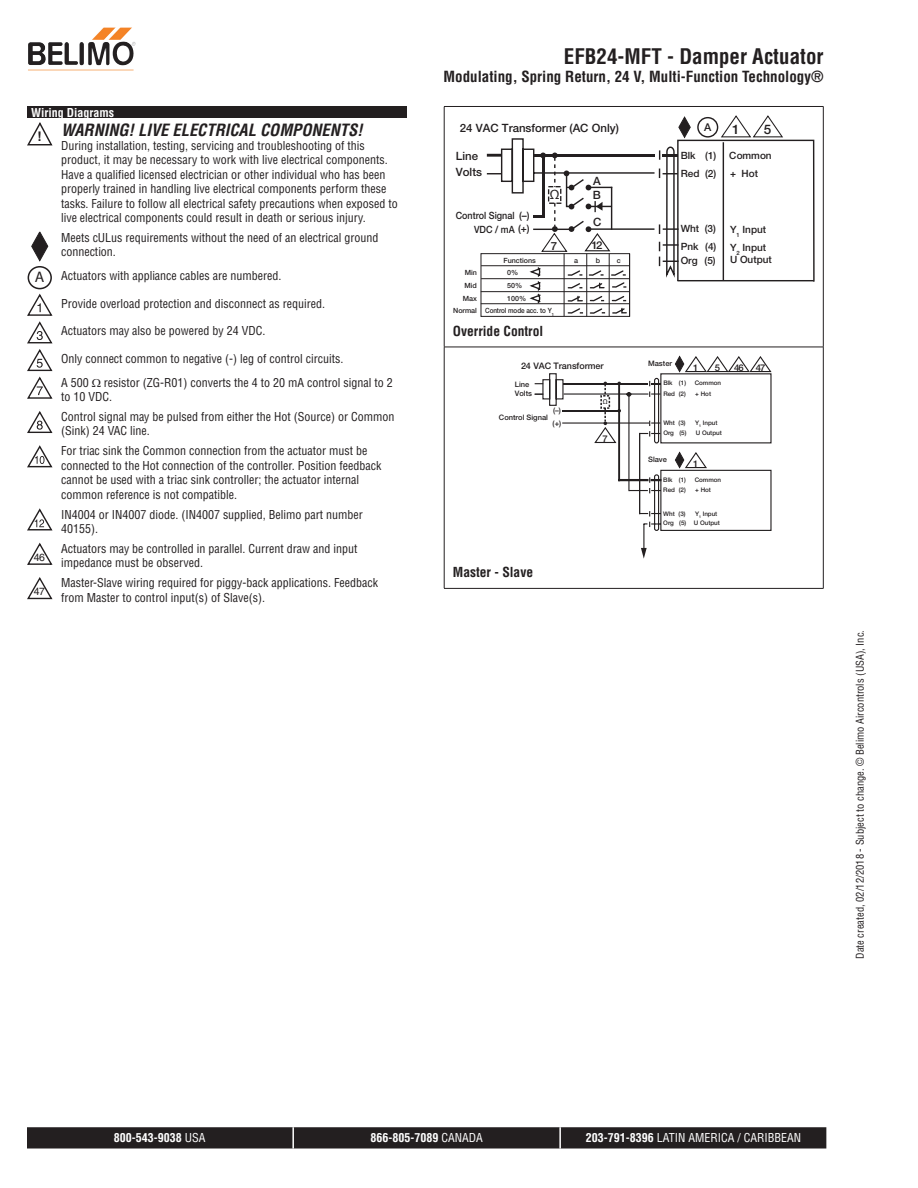
<style>
.page{position:relative;width:918px;height:1188px;background:#fff}
.page>*{position:absolute;margin:0;border:0;box-sizing:border-box;transform-origin:0 0}
.Header_AM_right{font:700 condensed 21px "Helvetica";color:#231f20}
.t1{font:italic 700 condensed 16.5px "Helvetica";color:#231f20}
.t2{font:15.3px "Myriad Pro";color:#231f20}
.Subheader_AM_right{font:700 condensed 15px "Helvetica";color:#231f20}
.t3{font:500 13.65px "Helvetica Neue LT Std";color:#231f20}
.Tabellentext_9pt_0_5{font:700 condensed 13.5px "Helvetica";color:#231f20}
.t4{font:700 13.35px "Arial";color:#231f20}
.t5{font:500 13.2px "Helvetica Neue";color:#231f20}
.t6{font:condensed 12px/14.4px "Helvetica";color:#231f20}
.Footer_AM_center{font:condensed 12px "Helvetica";color:#fff}
.Footer_AM_center-2{font:700 condensed 12px "Helvetica";color:#fff}
.Tabellentext_1mm_Ein{font:700 condensed 12px "Helvetica";color:#fff}
.t7{font:500 11.4px/15.9px "Helvetica Neue";color:#231f20}
.t8{font:500 11.25px "Helvetica Neue";color:#231f20}
.t9{font:500 10.8px "Helvetica Neue";color:#231f20;scale:1.05 1}
.t10{font:500 10.8px "Helvetica Neue";color:#231f20}
.t11{font:condensed 10.5px "Helvetica";color:#231f20}
.t12{font:10.5px "Helvetica";color:#231f20}
.t13{font:500 10.05px/12.6px "Helvetica Neue";color:#231f20}
.t14{font:500 10.05px "Helvetica Neue";color:#231f20;scale:.9 1}
.t15{font:500 9.3px "Helvetica Neue LT Std";color:#231f20}
.t16{font:500 9px "Helvetica Neue LT Std";letter-spacing:-.005em;color:#231f20}
.t17{font:500 7.5px/8.6px "Helvetica Neue LT Std";color:#231f20}
.t18{font:500 7.2px/12.8px "Helvetica Neue";letter-spacing:-.005em;color:#231f20}
.t19{font:500 7.2px "Helvetica Neue";letter-spacing:-.005em;color:#231f20;scale:.89 1}
.t20{font:500 6.9px "Helvetica Neue LT Std";color:#231f20}
.t21{font:500 6.3px/9.6px "Helvetica Neue LT Std";letter-spacing:-.005em;color:#231f20}
.s1{font-weight:400}
.s2{font-weight:700}
</style>
<div class="page">
<div style="left:27px;top:106px;width:379px;height:12px;background:#231f20"></div>
<svg style="left:27px;top:122px;width:26px;height:24px"></svg>
<svg style="left:31px;top:232px;width:17px;height:30px"></svg>
<div style="left:28px;top:266px;width:24px;height:23px;border:2px solid #231f20;border-radius:50%"></div>
<svg style="left:27px;top:294px;width:26px;height:49px"></svg>
<svg style="left:27px;top:349px;width:26px;height:22px"></svg>
<svg style="left:27px;top:377px;width:26px;height:22px"></svg>
<svg style="left:27px;top:411px;width:26px;height:22px"></svg>
<svg style="left:27px;top:445px;width:26px;height:22px"></svg>
<svg style="left:27px;top:508px;width:25px;height:22px"></svg>
<svg style="left:27px;top:543px;width:26px;height:22px"></svg>
<svg style="left:27px;top:577px;width:26px;height:22px"></svg>
<hr style="left:444px;top:107px;width:1px;height:240px;background:#231f20">
<hr style="left:823px;top:107px;width:1px;height:240px;background:#231f20">
<hr style="left:444px;top:347px;width:1px;height:241px;background:#231f20">
<hr style="left:823px;top:347px;width:1px;height:241px;background:#231f20">
<hr style="left:444px;top:106px;width:379px;height:1px;background:#231f20">
<hr style="left:444px;top:347px;width:379px;height:1px;background:#231f20">
<hr style="left:444px;top:588px;width:379px;height:1px;background:#231f20">
<div style="left:481px;top:253px;width:149px;height:64px;border:1px solid #231f20"></div>
<hr style="left:481px;top:265px;width:149px;height:1px;background:#231f20">
<hr style="left:481px;top:278px;width:148px;height:1px;background:#231f20">
<hr style="left:481px;top:291px;width:149px;height:1px;background:#231f20">
<hr style="left:481px;top:303px;width:148px;height:1px;background:#231f20">
<hr style="left:629px;top:254px;width:1px;height:62px;background:#231f20">
<hr style="left:564px;top:254px;width:1px;height:62px;background:#231f20">
<hr style="left:609px;top:253px;width:1px;height:63px;background:#231f20">
<hr style="left:586px;top:254px;width:1px;height:62px;background:#231f20">
<svg style="left:487px;top:115px;width:328px;height:200px"></svg>
<svg style="left:535px;top:356px;width:237px;height:203px"></svg>
<img style="left:91px;top:27px;width:41px;height:34px">
<svg style="left:27px;top:1127px;width:799px;height:22px;background:#2a2627"></svg>
<hr style="left:292px;top:1127px;width:2px;height:22px;background:#fff">
<hr style="left:559px;top:1127px;width:2px;height:22px;background:#fff">
<p class="Tabellentext_1mm_Ein" style="left:31px;top:105px;width:84px">Wiring Diagrams</p>
<p class="t4" style="left:38px;top:128px;width:6px">!</p>
<p class="t1" style="left:61px;top:119px;width:303px">WARNING! LIVE ELECTRICAL COMPONENTS!</p>
<p class="t6" style="left:61px;top:138px;width:338px">During installation, testing, servicing and troubleshooting of this product, it may be necessary to work with live electrical components.<br>Have a qualified licensed electrician or other individual who has been properly trained in handling live electrical components perform these tasks. Failure to follow all electrical safety precautions when exposed to live electrical components could result in death or serious injury.</p>
<p class="t6" style="left:61px;top:230px;width:319px">Meets cULus requirements without the need of an electrical ground connection.</p>
<p class="t2" style="left:35px;top:268px;width:11px">A</p>
<p class="t6" style="left:61px;top:268px;width:222px">Actuators with appliance cables are numbered.</p>
<p class="t6" style="left:61px;top:296px;width:266px">Provide overload protection and disconnect as required.</p>
<p class="t6" style="left:61px;top:324px;width:206px">Actuators may also be powered by 24 VDC.</p>
<p class="t6" style="left:61px;top:351px;width:284px">Only connect common to negative (-) leg of control circuits.</p>
<p class="t6" style="left:61px;top:375px;width:29px">A 500</p>
<p class="t6" style="left:61px;top:375px;width:333px;text-indent:43px">resistor (ZG-R01) converts the 4 to 20 mA control signal to 2 to 10 VDC.</p>
<p class="t6" style="left:61px;top:409px;width:335px">Control signal may be pulsed from either the Hot (Source) or Common (Sink) 24 VAC line.</p>
<p class="t6" style="left:61px;top:444px;width:322px">For triac sink the Common connection from the actuator must be connected to the Hot connection of the controller. Position feedback cannot be used with a triac sink controller; the actuator internal common reference is not compatible.</p>
<p class="t6" style="left:61px;top:507px;width:303px">IN4004 or IN4007 diode. (IN4007 supplied, Belimo part number<br>40155).</p>
<p class="t12" style="left:34px;top:551px;width:13px">46</p>
<p class="t6" style="left:61px;top:541px;width:298px">Actuators may be controlled in parallel. Current draw and input impedance must be observed.</p>
<p class="t12" style="left:34px;top:585px;width:13px">47</p>
<p class="t6" style="left:61px;top:576px;width:319px">Master-Slave wiring required for piggy-back applications. Feedback from Master to control input(s) of Slave(s).</p>
<p class="Header_AM_right" style="left:564px;top:43px;width:261px">EFB24-MFT - Damper Actuator</p>
<p class="Subheader_AM_right" style="left:444px;top:67px;width:381px">Modulating, Spring Return, 24 V, Multi-Function Technology®</p>
<p class="t7" style="left:460px;top:120px;width:160px">24 VAC Transformer (AC Only)</p>
<p class="t7" style="left:456px;top:147px;width:28px">Line<br>Volts</p>
<p class="t13" style="left:518px;top:209px;width:13px">(–) (+)</p>
<p class="t14" style="left:456px;top:210px;width:67px">Control Signal</p>
<p class="t14" style="left:474px;top:223px;width:47px">VDC / mA</p>
<p class="t3" style="left:550px;top:186px;width:11px">Ω</p>
<p class="t7" style="left:593px;top:173px;width:9px">A</p>
<p class="t7" style="left:593px;top:187px;width:10px">B</p>
<p class="t7" style="left:593px;top:214px;width:10px">C</p>
<p class="t10" style="left:704px;top:120px;width:9px">A</p>
<p class="t5" style="left:732px;top:122px;width:9px">1</p>
<p class="t5" style="left:764px;top:122px;width:9px">5</p>
<p class="t13" style="left:681px;top:149px;width:37px">Blk (1)</p>
<p class="t13" style="left:729px;top:149px;width:44px">Common</p>
<p class="t13" style="left:681px;top:167px;width:37px">Red (2)</p>
<p class="t13" style="left:730px;top:167px;width:30px">+ Hot</p>
<p class="t13" style="left:681px;top:222px;width:37px">Wht (3)</p>
<p class="t13" style="left:730px;top:223px;width:38px">Y<sub>1</sub> Input</p>
<p class="t18" style="left:453px;top:266px;width:25px;text-align:right">Min<br>Mid<br>Max<br>Normal</p>
<p class="t8" style="left:551px;top:239px;width:8px">7</p>
<p class="t9" style="left:591px;top:239px;width:12px">12</p>
<p class="t13" style="left:681px;top:240px;width:37px">Pnk (4)</p>
<p class="t18" style="left:507px;top:255px;width:30px;line-height:11.7px;text-indent:-4px">Functions<br>0%</p>
<p class="t18" style="left:507px;top:279px;width:20px">50%<br>100%</p>
<p class="t19" style="left:485px;top:306px;width:79px">Control mode acc. to Y<sub>1</sub></p>
<p class="t18" style="left:574px;top:254px;width:5px">a</p>
<p class="t18" style="left:596px;top:254px;width:6px">b</p>
<p class="t18" style="left:617px;top:254px;width:5px">c</p>
<p class="t13" style="left:681px;top:254px;width:36px">Org (5)</p>
<p class="Tabellentext_9pt_0_5" style="left:453px;top:322px;width:92px">Override Control</p>
<p class="t13" style="left:730px;top:241px;width:38px">Y<sub>2</sub> Input</p>
<p class="t13" style="left:730px;top:253px;width:43px">U Output</p>
<p class="t16" style="left:521px;top:361px;width:84px">24 VAC Transformer</p>
<p class="t17" style="left:515px;top:380px;width:19px">Line<br>Volts</p>
<p class="t17" style="left:499px;top:413px;width:51px">Control Signal</p>
<p class="t17" style="left:553px;top:403px;width:10px;line-height:13.5px">(–) (+)</p>
<p class="t20" style="left:603px;top:398px;width:6px">Ω</p>
<p class="Tabellentext_9pt_0_5" style="left:453px;top:564px;width:82px">Master - Slave</p>
<p class="t15" style="left:603px;top:433px;width:7px">7</p>
<p class="t17" style="left:648px;top:359px;width:26px">Master</p>
<p class="t15" style="left:693px;top:362px;width:7px">1</p>
<p class="t15" style="left:715px;top:362px;width:7px">5</p>
<p class="t15" style="left:734px;top:362px;width:11px">46</p>
<p class="t15" style="left:756px;top:362px;width:11px">47</p>
<p class="t21" style="left:663px;top:378px;width:24px">Blk (1)</p>
<p class="t21" style="left:695px;top:378px;width:28px">Common</p>
<p class="t21" style="left:663px;top:389px;width:24px">Red (2)</p>
<p class="t21" style="left:695px;top:389px;width:17px">+ Hot</p>
<p class="t21" style="left:663px;top:418px;width:24px">Wht (3)</p>
<p class="t21" style="left:695px;top:418px;width:24px">Y<sub>1</sub> Input</p>
<p class="t21" style="left:663px;top:428px;width:25px">Org (5)</p>
<p class="t21" style="left:696px;top:428px;width:27px">U Output</p>
<p class="t17" style="left:648px;top:455px;width:20px">Slave</p>
<p class="t15" style="left:693px;top:458px;width:7px">1</p>
<p class="t21" style="left:663px;top:475px;width:24px">Blk (1)</p>
<p class="t21" style="left:695px;top:475px;width:28px">Common</p>
<p class="t21" style="left:663px;top:485px;width:24px">Red (2)</p>
<p class="t21" style="left:695px;top:485px;width:17px">+ Hot</p>
<p class="t21" style="left:663px;top:508px;width:24px">Wht (3)</p>
<p class="t21" style="left:663px;top:508px;width:58px;text-indent:32px">Y<sub>1</sub> Input<br>Org (5) U Output</p>
<p class="t11" style="left:853px;top:959px;width:330px;rotate:-90deg">Date created, 02/12/2018 - Subject to change. © Belimo Aircontrols (USA), Inc.</p>
<p class="Footer_AM_center-2" style="left:114px;top:1130px;width:93px">800-543-9038 <span class="s1">USA</span></p>
<p class="Footer_AM_center-2" style="left:371px;top:1130px;width:114px">866-805-7089 <span class="s1">CANADA</span></p>
<p class="Footer_AM_center" style="left:586px;top:1130px;width:217px"><span class="s2">203-791-8396</span> LATIN AMERICA / CARIBBEAN</p>
</div>
